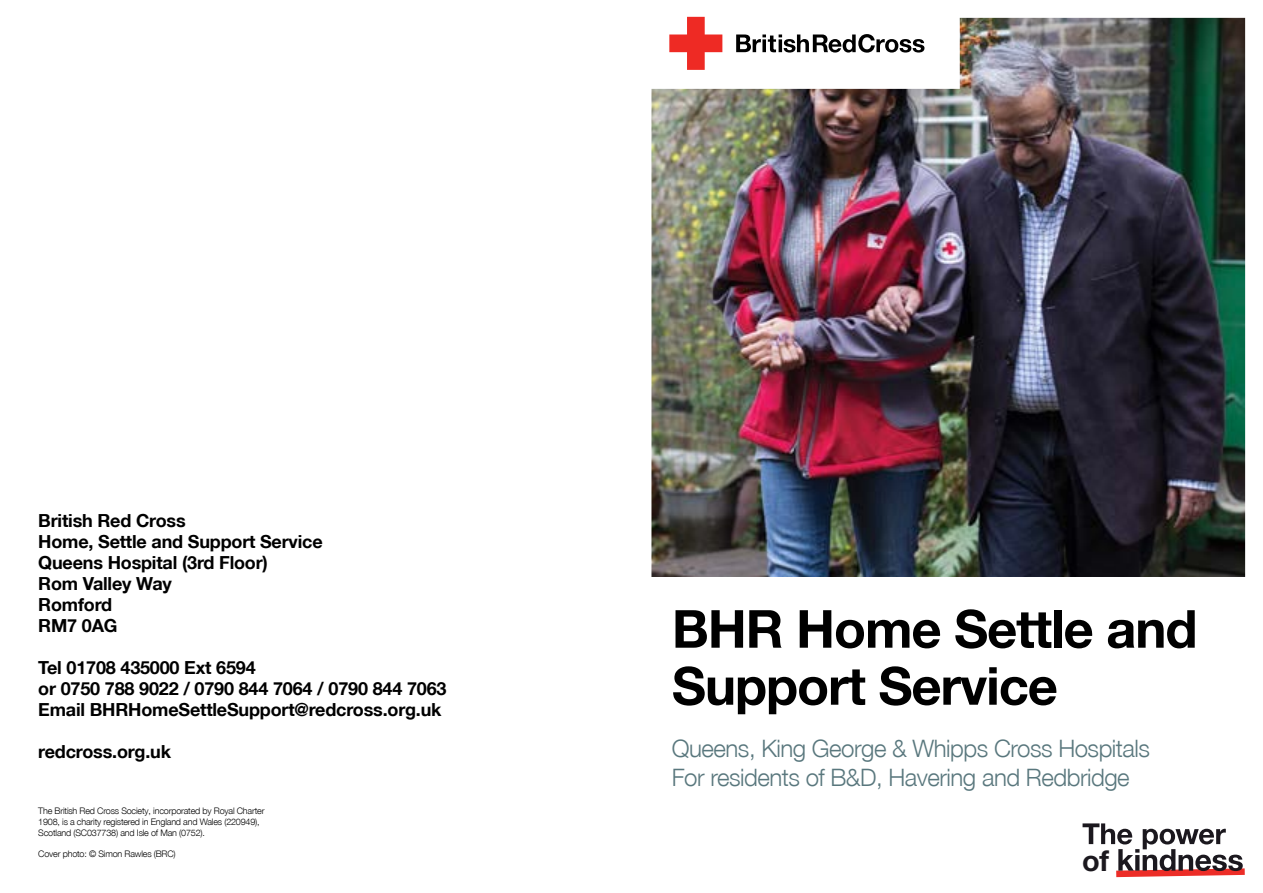
<style>
.page{position:relative;width:1263px;height:893px;background:#fff}
.page>*{position:absolute;margin:0;border:0;box-sizing:border-box;transform-origin:0 0}
.t1{font:700 52.5px/57px "Helvetica Neue LT Pro";letter-spacing:-.02em;color:#000}
.t2{font:700 28.95px "Helvetica Neue LT Pro";color:#1b181e}
.t3{font:300 24px/28.8px "Helvetica Neue LT Pro";letter-spacing:-.02em;color:#59777d}
.t4{font:700 18px/21px "Helvetica Neue LT Pro";letter-spacing:-.01em;color:#000}
.t5{font:300 9px/10.8px "Helvetica Neue LT Pro";letter-spacing:-.02em;color:#000}
</style>
<div class="page">
<img style="left:651px;top:16px;width:595px;height:561px">
<svg style="left:669px;top:17px;width:53px;height:53px"></svg>
<svg style="left:736px;top:34px;width:188px;height:19px"></svg>
<svg style="left:1082px;top:823px;width:163px;height:54px"></svg>
<p class="t4" style="left:38px;top:510px;width:286px">British Red Cross<br>Home, Settle and Support Service<br>Queens Hospital (3rd Floor)<br>Rom Valley Way<br>Romford<br>RM7 0AG</p>
<p class="t4" style="left:38px;top:657px;width:410px">Tel 01708 435000 Ext 6594<br>or 0750 788 9022 / 0790 844 7064 / 0790 844 7063<br>Email BHRHomeSettleSupport@redcross.org.uk</p>
<p class="t4" style="left:38px;top:741px;width:134px">redcross.org.uk</p>
<p class="t5" style="left:38px;top:806px;width:228px">The British Red Cross Society, incorporated by Royal Charter<br>1908, is a charity registered in England and Wales (220949),<br>Scotland (SC037738) and Isle of Man (0752).</p>
<p class="t5" style="left:38px;top:848px;width:139px">Cover photo: © Simon Rawles (BRC)</p>
<h1 class="t1" style="left:672px;top:599px;width:527px">BHR Home Settle and<br>Support Service</h1>
<h3 class="t3" style="left:672px;top:734px;width:480px">Queens, King George &amp; Whipps Cross Hospitals<br>For residents of B&amp;D, Havering and Redbridge</h3>
<h2 class="t2" style="left:1082px;top:842px;width:28px">of</h2>
</div>
